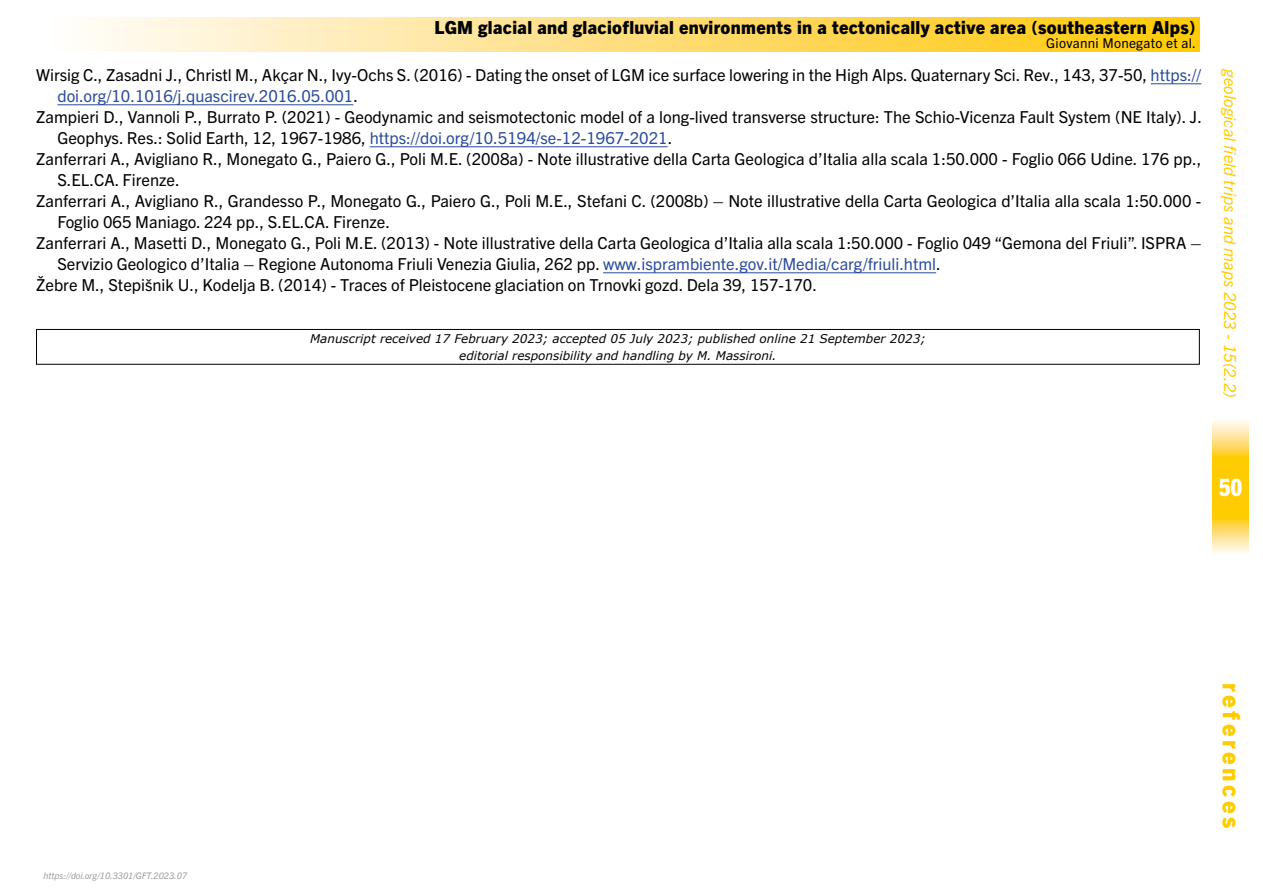
<style>
.page{position:relative;width:1263px;height:893px;background:#fff}
.page>*{position:absolute;margin:0;border:0;box-sizing:border-box;transform-origin:0 0}
.t1{font:800 24px "Trade Gothic Next LT Pro";letter-spacing:.15em;color:#fc0}
.t2{font:800 condensed 24px "Trade Gothic Next LT Pro";color:#fff}
.t3{font:800 18px "Trade Gothic Next LT Pro";letter-spacing:.02em;color:#000}
.t4{font:16.5px "Trade Gothic Next LT Pro";color:#000}
.t5{font:16.5px "Trade Gothic Next LT Pro";color:#2a4b9b}
.t6{font:italic 16.5px "Trade Gothic Next LT Pro";letter-spacing:.01em;color:#fc0}
.t7{font:13.5px "Trade Gothic Next LT Pro";letter-spacing:.02em;color:#000}
.t8{font:italic 12px/16.2px "Verdana";color:#000;text-align:center}
.t9{font:italic 9px "Trade Gothic Next LT Pro";color:#9d9d9c}
.s1{color:#2a4b9b}
.s2{color:#000}
</style>
<div class="page">
<div style="left:38px;top:17px;width:1162px;height:34px;background:linear-gradient(to right,#fffbfe,#ffc603)"></div>
<svg style="left:1212px;top:420px;width:37px;height:134px"></svg>
<hr style="left:1151px;top:83px;width:50px;height:1px;background:#2a4b9b">
<hr style="left:57px;top:104px;width:296px;height:1px;background:#2a4b9b">
<hr style="left:370px;top:146px;width:298px;height:1px;background:#2a4b9b">
<hr style="left:603px;top:272px;width:333px;height:1px;background:#2a4b9b">
<div style="left:36px;top:329px;width:1164px;height:36px;border:1px solid #000"></div>
<p class="t3" style="left:434px;top:15px;width:763px">LGM glacial and glaciofluvial environments in a tectonically active area (southeastern Alps)</p>
<p class="t7" style="left:1046px;top:33px;width:151px">Giovanni Monegato et al.</p>
<p class="t4" style="left:36px;top:63px;width:1166px">Wirsig C., Zasadni J., Christl M., Akçar N., Ivy-Ochs S. (2016) - Dating the onset of LGM ice surface lowering in the High Alps. Quaternary Sci. Rev., 143, 37-50, <span class="s1">https://</span></p>
<p class="t5" style="left:57px;top:84px;width:302px">doi.org/10.1016/j.quascirev.2016.05.001<span class="s2">.</span></p>
<p class="t4" style="left:36px;top:105px;width:1167px">Zampieri D., Vannoli P., Burrato P. (2021) - Geodynamic and seismotectonic model of a long-lived transverse structure: The Schio-Vicenza Fault System (NE Italy). J.</p>
<p class="t5" style="left:57px;top:126px;width:616px"><span class="s2">Geophys. Res.: Solid Earth, 12, 1967-1986,</span> https://doi.org/10.5194/se-12-1967-2021<span class="s2">.</span></p>
<p class="t4" style="left:36px;top:147px;width:1167px">Zanferrari A., Avigliano R., Monegato G., Paiero G., Poli M.E. (2008a) - Note illustrative della Carta Geologica d’Italia alla scala 1:50.000 - Foglio 066 Udine. 176 pp.,</p>
<p class="t4" style="left:57px;top:168px;width:124px">S.EL.CA. Firenze.</p>
<p class="t4" style="left:36px;top:189px;width:1167px">Zanferrari A., Avigliano R., Grandesso P., Monegato G., Paiero G., Poli M.E., Stefani C. (2008b) – Note illustrative della Carta Geologica d’Italia alla scala 1:50.000 -</p>
<p class="t4" style="left:57px;top:210px;width:334px">Foglio 065 Maniago. 224 pp., S.EL.CA. Firenze.</p>
<p class="t4" style="left:36px;top:231px;width:1167px">Zanferrari A., Masetti D., Monegato G., Poli M.E. (2013) - Note illustrative della Carta Geologica d’Italia alla scala 1:50.000 - Foglio 049 “Gemona del Friuli”. ISPRA –</p>
<p class="t4" style="left:57px;top:252px;width:885px">Servizio Geologico d’Italia – Regione Autonoma Friuli Venezia Giulia, 262 pp. <span class="s1">www.isprambiente.gov.it/Media/carg/friuli.html</span>.</p>
<p class="t4" style="left:36px;top:273px;width:782px">Žebre M., Stepišnik U., Kodelja B. (2014) - Traces of Pleistocene glaciation on Trnovki gozd. Dela 39, 157-170.</p>
<p class="t8" style="left:310px;top:331px;width:617px">Manuscript received 17 February 2023; accepted 05 July 2023; published online 21 September 2023; editorial responsibility and handling by M. Massironi.</p>
<p class="t6" style="left:1242px;top:69px;width:331px;rotate:90deg">geological field trips and maps 2023 - 15(2.2)</p>
<h1 class="t2" style="left:1219px;top:471px;width:25px">50</h1>
<p class="t9" style="left:44px;top:870px;width:145px">https://doi.org/10.3301/GFT.2023.07</p>
<h1 class="t1" style="left:1248px;top:683px;width:147px;rotate:90deg">references</h1>
</div>
